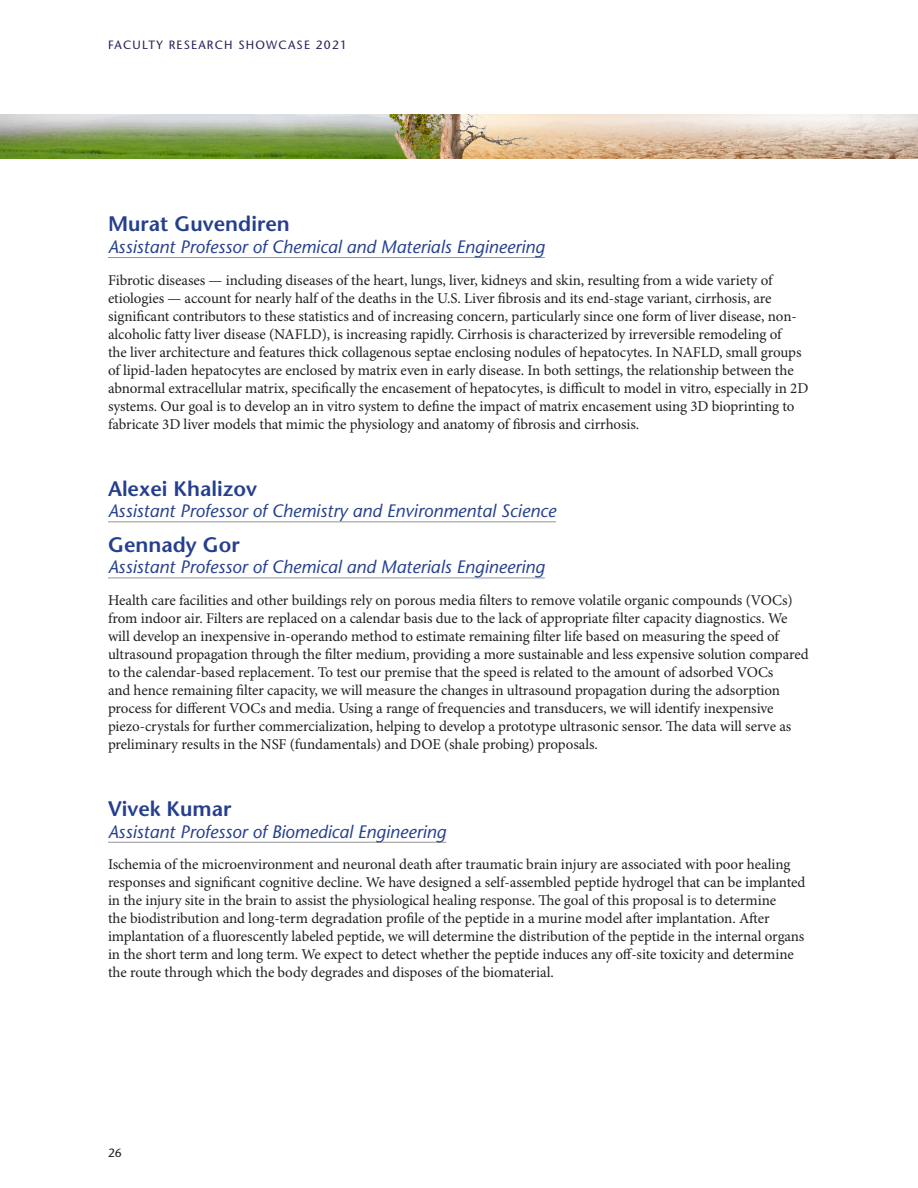
<style>
.page{position:relative;width:918px;height:1188px;background:#fff}
.page>*{position:absolute;margin:0;border:0;box-sizing:border-box;transform-origin:0 0}
.names{font:600 21px "Stone Sans Std";color:#253f8e}
.titles_A{font:italic 500 18px "Stone Sans Std";color:#253f8e}
.text_body_1{font:15px/18px "Minion Pro";letter-spacing:-.005em;color:#231f20}
.t1{font:500 12px "Stone Sans Std";letter-spacing:.1em;color:#2f1f59}
.t2{font:500 12px "Stone Sans Std";color:#231f20}
</style>
<div class="page">
<hr style="left:108px;top:257px;width:437px;height:1px;background:#939598">
<hr style="left:108px;top:521px;width:448px;height:1px;background:#939598">
<hr style="left:108px;top:578px;width:437px;height:1px;background:#939598">
<hr style="left:108px;top:842px;width:338px;height:1px;background:#939598">
<img style="left:0;top:114px;width:918px;height:45px">
<p class="t1" style="left:108px;top:38px;width:240px">FACULTY RESEARCH SHOWCASE 2021</p>
<p class="names" style="left:108px;top:211px;width:183px">Murat Guvendiren</p>
<p class="titles_A" style="left:108px;top:236px;width:438px">Assistant Professor of Chemical and Materials Engineering</p>
<p class="text_body_1" style="left:108px;top:271px;width:702px">Fibrotic diseases — including diseases of the heart, lungs, liver, kidneys and skin, resulting from a wide variety of etiologies — account for nearly half of the deaths in the U.S. Liver fibrosis and its end-stage variant, cirrhosis, are significant contributors to these statistics and of increasing concern, particularly since one form of liver disease, non&shy;alcoholic fatty liver disease (NAFLD), is increasing rapidly. Cirrhosis is characterized by irreversible remodeling of<br>the liver architecture and features thick collagenous septae enclosing nodules of hepatocytes. In NAFLD, small groups of lipid-laden hepatocytes are enclosed by matrix even in early disease. In both settings, the relationship between the abnormal extracellular matrix, specifically the encasement of hepatocytes, is difficult to model in vitro, especially in 2D systems. Our goal is to develop an in vitro system to define the impact of matrix encasement using 3D bioprinting to fabricate 3D liver models that mimic the physiology and anatomy of fibrosis and cirrhosis.</p>
<p class="names" style="left:108px;top:476px;width:151px">Alexei Khalizov</p>
<p class="titles_A" style="left:108px;top:500px;width:450px">Assistant Professor of Chemistry and Environmental Science</p>
<p class="names" style="left:108px;top:532px;width:133px">Gennady Gor</p>
<p class="titles_A" style="left:108px;top:556px;width:438px">Assistant Professor of Chemical and Materials Engineering</p>
<p class="text_body_1" style="left:108px;top:592px;width:702px">Health care facilities and other buildings rely on porous media filters to remove volatile organic compounds (VOCs) from indoor air. Filters are replaced on a calendar basis due to the lack of appropriate filter capacity diagnostics. We will develop an inexpensive in-operando method to estimate remaining filter life based on measuring the speed of ultrasound propagation through the filter medium, providing a more sustainable and less expensive solution compared to the calendar-based replacement. To test our premise that the speed is related to the amount of adsorbed VOCs<br>and hence remaining filter capacity, we will measure the changes in ultrasound propagation during the adsorption process for different VOCs and media. Using a range of frequencies and transducers, we will identify inexpensive piezo-crystals for further commercialization, helping to develop a prototype ultrasonic sensor. The data will serve as preliminary results in the NSF (fundamentals) and DOE (shale probing) proposals.</p>
<p class="names" style="left:108px;top:796px;width:125px">Vivek Kumar</p>
<p class="titles_A" style="left:108px;top:821px;width:340px">Assistant Professor of Biomedical Engineering</p>
<p class="text_body_1" style="left:108px;top:856px;width:699px">Ischemia of the microenvironment and neuronal death after traumatic brain injury are associated with poor healing responses and significant cognitive decline. We have designed a self-assembled peptide hydrogel that can be implanted in the injury site in the brain to assist the physiological healing response. The goal of this proposal is to determine<br>the biodistribution and long-term degradation profile of the peptide in a murine model after implantation. After implantation of a fluorescently labeled peptide, we will determine the distribution of the peptide in the internal organs in the short term and long term. We expect to detect whether the peptide induces any off-site toxicity and determine the route through which the body degrades and disposes of the biomaterial.</p>
<p class="t2" style="left:108px;top:1146px;width:15px">26</p>
</div>
